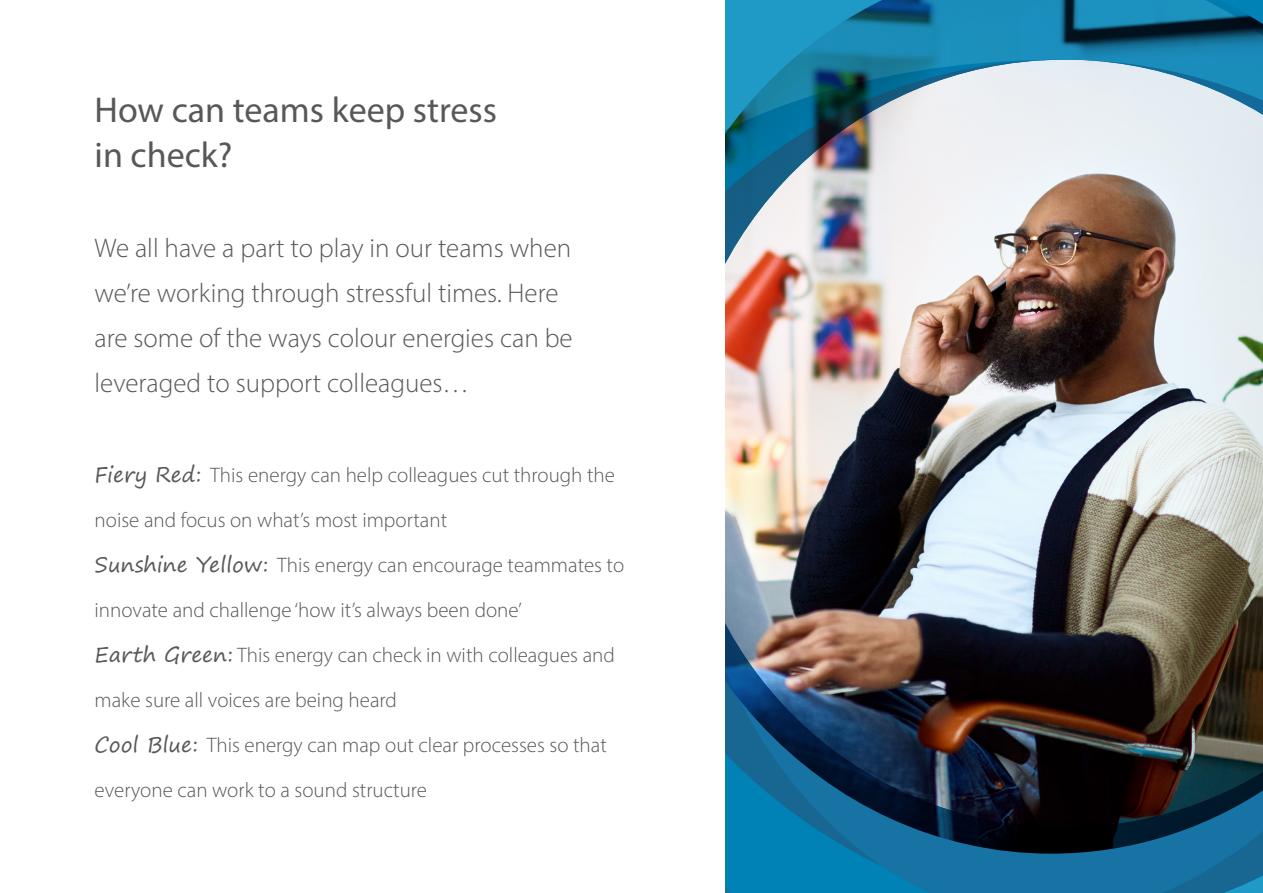
<style>
.page{position:relative;width:1263px;height:893px;background:#fff}
.page>*{position:absolute;margin:0;border:0;box-sizing:border-box;transform-origin:0 0}
.t1{font:36px/45px "Myriad Pro";color:#57585a}
.t2{font:300 27px/45px "Myriad Pro";color:#57585a}
.t3{font:300 21px/45px "Myriad Pro";color:#57585a}
.s1{font-family:"Segoe Print";font-weight:400}
</style>
<div class="page">
<svg style="left:1097px;top:854px;width:166px;height:39px;background:#17719f"></svg>
<svg style="left:725px;top:854px;width:372px;height:39px;background:#0c79ac"></svg>
<img style="left:725px;top:0;width:538px;height:854px">
<h1 class="t1" style="left:95px;top:86px;width:404px">How can teams keep stress in check?</h1>
<p class="t2" style="left:95px;top:225px;width:480px">We all have a part to play in our teams when we’re working through stressful times. Here are some of the ways colour energies can be leveraged to support colleagues…</p>
<p class="t3" style="left:95px;top:452px;width:531px"><span class="s1">Fiery Red:</span> This energy can help colleagues cut through the noise and focus on what’s most important<br><span class="s1">Sunshine Yellow:</span> This energy can encourage teammates to innovate and challenge ‘how it’s always been done’<br><span class="s1">Earth Green:</span> This energy can check in with colleagues and make sure all voices are being heard<br><span class="s1">Cool Blue:</span> This energy can map out clear processes so that everyone can work to a sound structure</p>
</div>
